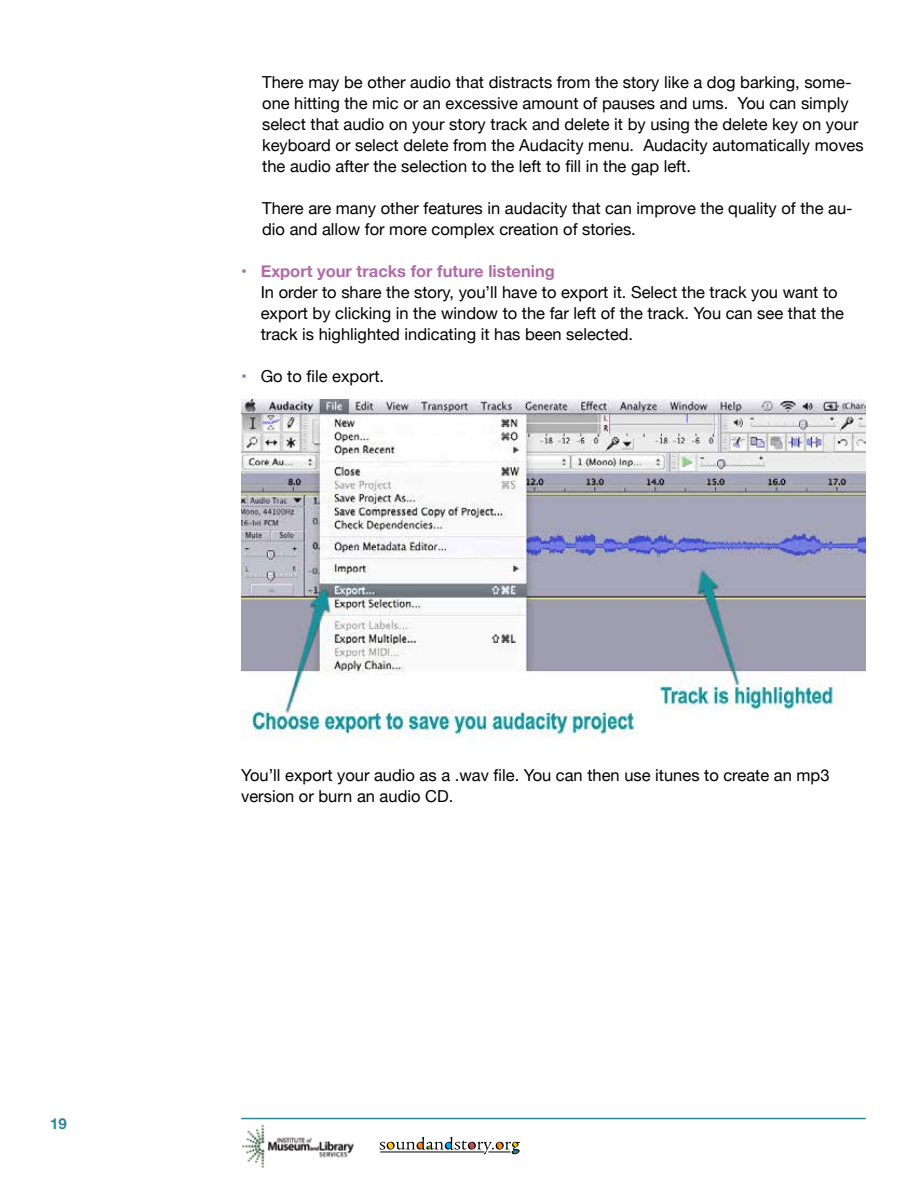
<style>
.page{position:relative;width:918px;height:1188px;background:#fff}
.page>*{position:absolute;margin:0;border:0;box-sizing:border-box;transform-origin:0 0}
.t1{font:16.5px/21px "Helvetica Neue";color:#000}
.t2{font:700 16.5px "Helvetica Neue";color:#b26aa9}
.t3{font:700 15px "Helvetica Neue";color:#2e878f}
.s1{font-weight:700;color:#b26aa9}
</style>
<div class="page">
<svg style="left:380px;top:1137px;width:140px;height:17px"></svg>
<img style="left:242px;top:1124px;width:112px;height:44px">
<hr style="left:241px;top:1118px;width:625px;height:1px;background:#2e878f">
<img style="left:241px;top:400px;width:625px;height:339px">
<p class="t3" style="left:50px;top:1112px;width:18px">19</p>
<p class="t1" style="left:262px;top:72px;width:603px">There may be other audio that distracts from the story like a dog barking, some&shy;one hitting the mic or an excessive amount of pauses and ums. You can simply select that audio on your story track and delete it by using the delete key on your keyboard or select delete from the Audacity menu. Audacity automatically moves the audio after the selection to the left to fill in the gap left.</p>
<p class="t1" style="left:262px;top:198px;width:592px">There are many other features in audacity that can improve the quality of the au&shy;dio and allow for more complex creation of stories.</p>
<p class="t2" style="left:241px;top:258px;width:315px">• Export your tracks for future listening</p>
<p class="t1" style="left:261px;top:282px;width:585px">In order to share the story, you’ll have to export it. Select the track you want to export by clicking in the window to the far left of the track. You can see that the track is highlighted indicating it has been selected.</p>
<p class="t1" style="left:241px;top:366px;width:144px"><span class="s1">•</span> Go to file export.</p>
<p class="t1" style="left:241px;top:765px;width:590px">You’ll export your audio as a .wav file. You can then use itunes to create an mp3 version or burn an audio CD.</p>
</div>
